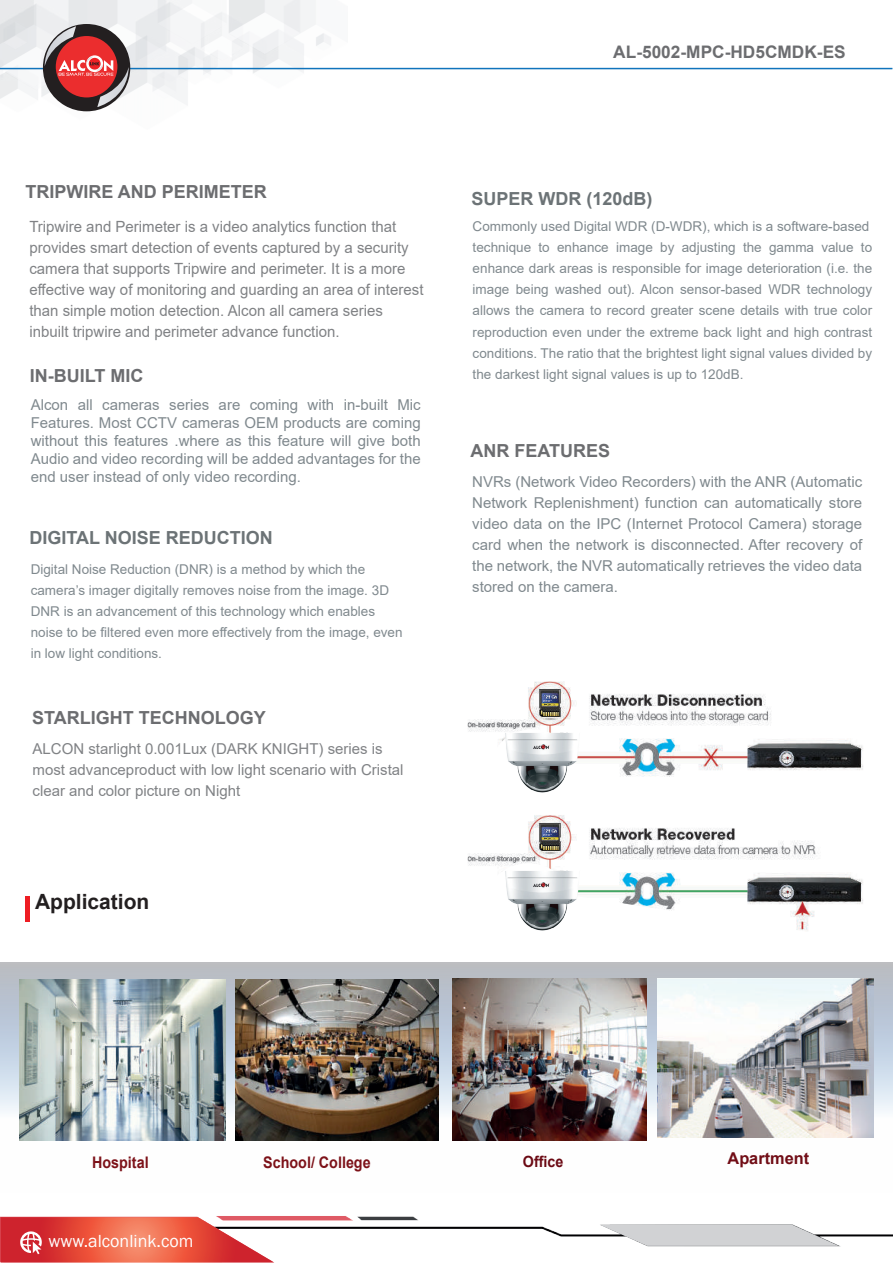
<style>
.page{position:relative;width:893px;height:1263px;background:#fff}
.page>*{position:absolute;margin:0;border:0;box-sizing:border-box;transform-origin:0 0}
.t1{font:700 21px "Arial";color:#231f20}
.t2{font:700 18px "Arial";color:#6c6d70}
.t3{font:700 18px "Arial";color:#6c7376}
.t4{font:18px "Franklin Gothic";color:#fff}
.t5{font:700 17.25px "Arial";color:#6c6d70}
.t6{font:700 16.35px "Arial";color:#710d16}
.t7{font:700 15.9px "Arial";color:#7d1219;scale:.9 1}
.t8{font:15.45px/21px "Arial";color:#808285}
.t9{font:700 15.45px "Arial";color:#6b0913;scale:.93 1}
.t10{font:15px/21px "Arial";color:#80898e;text-align:justify}
.t11{font:15px/21px "Arial";color:#808285}
.t12{font:13.5px/21px "Arial";color:#80898e}
</style>
<div class="page">
<svg style="left:0;top:963px;width:893px;height:178px;background:#c2c8cf"></svg>
<img style="left:0;top:0;width:348px;height:112px">
<hr style="left:0;top:68px;width:892px;height:1px;background:#1074bc">
<img style="left:0;top:1216px;width:893px;height:47px">
<svg style="left:1px;top:1217px;width:273px;height:45px;background:#e46458"></svg>
<svg style="left:600px;top:1225px;width:239px;height:21px"></svg>
<svg style="left:43px;top:24px;width:87px;height:87px"></svg>
<hr style="left:26px;top:896px;width:4px;height:26px;background:#ee1d23">
<img style="left:20px;top:980px;width:206px;height:160px">
<img style="left:235px;top:980px;width:204px;height:160px">
<img style="left:452px;top:978px;width:195px;height:162px">
<img style="left:657px;top:978px;width:217px;height:160px">
<img style="left:468px;top:681px;width:395px;height:250px">
<img style="left:482px;top:727px;width:116px;height:77px">
<img style="left:482px;top:865px;width:116px;height:66px">
<p class="t5" style="left:613px;top:40px;width:234px">AL-5002-MPC-HD5CMDK-ES</p>
<h2 class="t2" style="left:25px;top:179px;width:243px">TRIPWIRE AND PERIMETER</h2>
<p class="t8" style="left:29px;top:216px;width:396px">Tripwire and Perimeter is a video analytics function that provides smart detection of events captured by a security camera that supports Tripwire and perimeter. It is a more effective way of monitoring and guarding an area of interest than simple motion detection. Alcon all camera series inbuilt tripwire and perimeter advance function.</p>
<h2 class="t2" style="left:30px;top:363px;width:115px">IN-BUILT MIC</h2>
<p class="t10" style="left:31px;top:396px;width:392px;line-height:18px">Alcon all cameras series are coming with in-built Mic Features. Most CCTV cameras OEM products are coming without this features .where as this feature will give both Audio and video recording will be added advantages for the end user instead of only video recording.</p>
<h2 class="t3" style="left:29px;top:525px;width:245px">DIGITAL NOISE REDUCTION</h2>
<p class="t12" style="left:31px;top:558px;width:373px">Digital Noise Reduction (DNR) is a method by which the camera’s imager digitally removes noise from the image. 3D DNR is an advancement of this technology which enables noise to be filtered even more effectively from the image, even in low light conditions.</p>
<h2 class="t2" style="left:32px;top:705px;width:235px">STARLIGHT TECHNOLOGY</h2>
<p class="t11" style="left:33px;top:738px;width:372px">ALCON starlight 0.001Lux (DARK KNIGHT) series is most advanceproduct with low light scenario with Cristal clear and color picture on Night</p>
<h1 class="t1" style="left:35px;top:887px;width:116px">Application</h1>
<h2 class="t3" style="left:471px;top:186px;width:183px">SUPER WDR (120dB)</h2>
<p class="t12" style="left:473px;top:216px;width:401px">Commonly used Digital WDR (D-WDR), which is a software-based technique to enhance image by adjusting the gamma value to enhance dark areas is responsible for image deterioration (i.e. the image being washed out). Alcon sensor-based WDR technology allows the camera to record greater scene details with true color reproduction even under the extreme back light and high contrast conditions. The ratio that the brightest light signal values divided by the darkest light signal values is up to 120dB.</p>
<h2 class="t2" style="left:470px;top:438px;width:141px">ANR FEATURES</h2>
<p class="t10" style="left:472px;top:471px;width:392px">NVRs (Network Video Recorders) with the ANR (Automatic Network Replenishment) function can automatically store video data on the IPC (Internet Protocol Camera) storage card when the network is disconnected. After recovery of the network, the NVR automatically retrieves the video data stored on the camera.</p>
<p class="t7" style="left:92px;top:1151px;width:64px">Hospital</p>
<p class="t7" style="left:263px;top:1151px;width:121px">School/ College</p>
<p class="t9" style="left:523px;top:1150px;width:45px">Office</p>
<p class="t6" style="left:728px;top:1147px;width:83px">Apartment</p>
<h2 class="t4" style="left:49px;top:1230px;width:146px">www.alconlink.com</h2>
</div>
